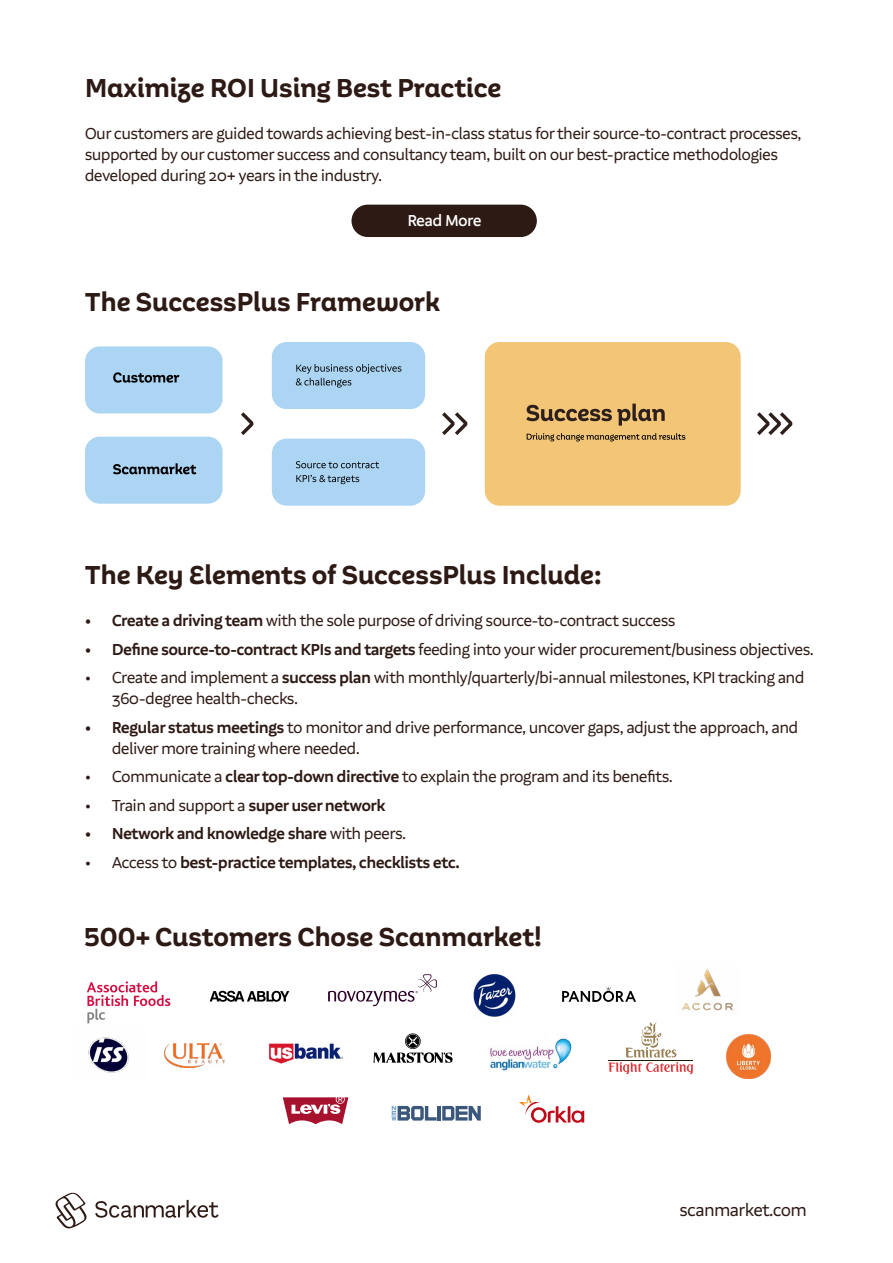
<style>
.page{position:relative;width:893px;height:1263px;background:#fff}
.page>*{position:absolute;margin:0;border:0;box-sizing:border-box;transform-origin:0 0}
.t1{font:700 27px "Aestetico Informal";color:#2e1a14}
.t2{font:18px "Aestetico Formal";color:#2e1a14}
.t3{font:16.5px/21px "Aestetico Formal";color:#2e1a14}
.t4{font:600 16.5px "Aestetico Formal";color:#2e1a14}
.t5{font:500 16.5px "Aestetico Formal";color:#fff}
.s1{font-weight:600}
.s2{font-weight:400}
</style>
<div class="page">
<svg style="left:56px;top:1193px;width:31px;height:35px"></svg>
<svg style="left:95px;top:1200px;width:124px;height:18px"></svg>
<div style="left:85px;top:437px;width:138px;height:67px;background:#acd5f4;border-radius:15px"></div>
<div style="left:85px;top:346px;width:138px;height:67px;background:#acd5f4;border-radius:15px"></div>
<div style="left:485px;top:342px;width:256px;height:164px;background:#f3c677;border-radius:15px"></div>
<svg style="left:526px;top:404px;width:139px;height:22px"></svg>
<svg style="left:527px;top:433px;width:158px;height:8px"></svg>
<svg style="left:113px;top:372px;width:66px;height:11px"></svg>
<svg style="left:113px;top:463px;width:83px;height:11px"></svg>
<svg style="left:241px;top:412px;width:13px;height:23px"></svg>
<svg style="left:442px;top:412px;width:26px;height:23px"></svg>
<div style="left:272px;top:342px;width:153px;height:67px;background:#acd5f4;border-radius:15px"></div>
<svg style="left:296px;top:364px;width:105px;height:24px"></svg>
<div style="left:272px;top:439px;width:153px;height:67px;background:#acd5f4;border-radius:15px"></div>
<svg style="left:296px;top:461px;width:83px;height:23px"></svg>
<svg style="left:757px;top:412px;width:35px;height:23px"></svg>
<div style="left:351px;top:205px;width:186px;height:32px;background:#2e1a14;border-radius:16px"></div>
<svg style="left:87px;top:981px;width:83px;height:42px"></svg>
<svg style="left:210px;top:991px;width:79px;height:11px"></svg>
<svg style="left:562px;top:986px;width:74px;height:16px"></svg>
<hr style="left:608px;top:1060px;width:85px;height:1px;background:#1c1a00">
<svg style="left:609px;top:1022px;width:84px;height:52px"></svg>
<img style="left:682px;top:969px;width:51px;height:42px">
<img style="left:268px;top:1043px;width:76px;height:20px">
<img style="left:165px;top:1043px;width:60px;height:24px">
<svg style="left:373px;top:1033px;width:80px;height:30px"></svg>
<img style="left:727px;top:1034px;width:44px;height:44px">
<img style="left:489px;top:1038px;width:83px;height:33px">
<img style="left:88px;top:1037px;width:41px;height:36px">
<svg style="left:519px;top:1095px;width:65px;height:28px"></svg>
<svg style="left:328px;top:974px;width:109px;height:32px"></svg>
<img style="left:473px;top:974px;width:43px;height:43px">
<svg style="left:283px;top:1097px;width:65px;height:27px"></svg>
<svg style="left:391px;top:1106px;width:90px;height:14px"></svg>
<h1 class="t1" style="left:85px;top:72px;width:418px">Maximize ROI Using Best Practice</h1>
<p class="t3" style="left:85px;top:123px;width:718px">Our customers are guided towards achieving best-in-class status for their source-to-contract processes, supported by our customer success and consultancy team, built on our best-practice methodologies developed during 20+ years in the industry.</p>
<p class="t5" style="left:408px;top:211px;width:75px">Read More</p>
<h1 class="t1" style="left:85px;top:286px;width:356px">The SuccessPlus Framework</h1>
<h1 class="t1" style="left:85px;top:559px;width:518px">The Key Elements of SuccessPlus Include:</h1>
<p class="t3" style="left:85px;top:610px;width:592px"><span class="s1">• Create a driving team</span> with the sole purpose of driving source-to-contract success</p>
<p class="t3" style="left:85px;top:639px;width:730px"><span class="s1">• Define source-to-contract KPIs and targets</span> feeding into your wider procurement/business objectives.</p>
<p class="t3" style="left:112px;top:667px;width:694px;text-indent:-27px">• Create and implement a <span class="s1">success plan</span> with monthly/quarterly/bi-annual milestones, KPI tracking and<br>360-degree health-checks.</p>
<p class="t3" style="left:112px;top:717px;width:688px;text-indent:-27px"><span class="s1">• Regular status meetings</span> to monitor and drive performance, uncover gaps, adjust the approach, and deliver more training where needed.</p>
<p class="t3" style="left:85px;top:766px;width:589px">• Communicate a <span class="s1">clear top-down directive</span> to explain the program and its benefits.</p>
<p class="t3" style="left:85px;top:795px;width:302px">• Train and support a <span class="s1">super user network</span></p>
<p class="t4" style="left:85px;top:824px;width:322px">• Network and knowledge share <span class="s2">with peers.</span></p>
<p class="t4" style="left:85px;top:852px;width:376px"><span class="s2">• Access to</span> best-practice templates, checklists etc.</p>
<h1 class="t1" style="left:84px;top:921px;width:459px">500+ Customers Chose Scanmarket!</h1>
<p class="t2" style="left:680px;top:1200px;width:128px">scanmarket.com</p>
</div>
